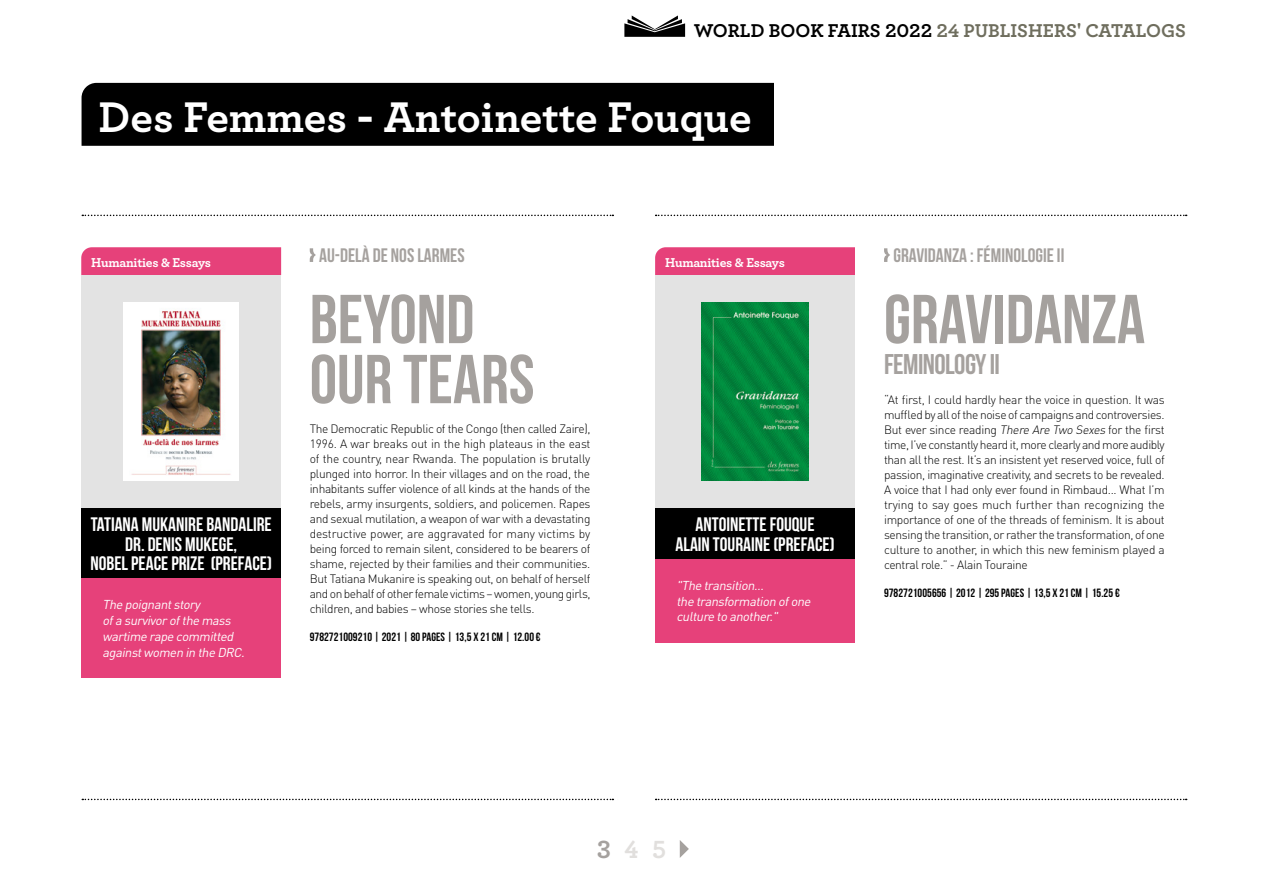
<style>
.page{position:relative;width:1263px;height:893px;background:#fff}
.page>*{position:absolute;margin:0;border:0;box-sizing:border-box;transform-origin:0 0}
.t1{font:69px/60px "Bebas Neue";color:#a5a19e}
.t2{font:700 45px "Archer";color:#fff}
.t3{font:28.5px "Bebas Neue";letter-spacing:-.02em;color:#a5a19e}
.t4{font:700 26.1px "Archer";color:#e1dfdd}
.t5{font:19.5px/19.5px "Bebas Neue";color:#fff;text-align:center}
.t6{font:19.5px "Bebas Neue";color:#a5a19e}
.t7{font:700 19.5px "Archer";color:#6f6e5e}
.t8{font:700 13.5px "Archer";letter-spacing:-.02em;color:#fff}
.t9{font:italic 12.75px/15.8px "DIN Pro";color:#fff}
.t10{font:300 12px/15px "DIN Pro";letter-spacing:-.03em;color:#000;text-align:justify}
.t11{font:12px "Bebas Neue";letter-spacing:.005em;color:#000}
.s1{color:#000}
.s2{font-style:italic}
.s3{color:#a5a19e}
</style>
<div class="page">
<svg style="left:310px;top:248px;width:6px;height:14px"></svg>
<svg style="left:82px;top:215px;width:531px;height:1px"></svg>
<svg style="left:656px;top:215px;width:531px;height:1px"></svg>
<svg style="left:884px;top:248px;width:6px;height:14px"></svg>
<svg style="left:82px;top:799px;width:531px;height:1px"></svg>
<svg style="left:656px;top:799px;width:531px;height:1px"></svg>
<svg style="left:624px;top:15px;width:61px;height:22px"></svg>
<div style="left:82px;top:83px;width:692px;height:63px;background:#000"></div>
<svg style="left:680px;top:840px;width:9px;height:18px"></svg>
<div style="left:655px;top:247px;width:200px;height:28px;background:#e6417a"></div>
<div style="left:655px;top:275px;width:200px;height:233px;background:#e3e3e3"></div>
<img style="left:701px;top:302px;width:108px;height:179px">
<div style="left:655px;top:508px;width:200px;height:51px;background:#000"></div>
<div style="left:655px;top:559px;width:200px;height:84px;background:#e6417a"></div>
<div style="left:81px;top:247px;width:200px;height:28px;background:#e6417a"></div>
<div style="left:81px;top:275px;width:200px;height:233px;background:#e3e3e3"></div>
<img style="left:124px;top:302px;width:115px;height:179px">
<div style="left:81px;top:508px;width:200px;height:71px;background:#000"></div>
<div style="left:81px;top:578px;width:200px;height:100px;background:#e6417a"></div>
<h3 class="t7" style="left:694px;top:15px;width:494px"><span class="s1">WORLD BOOK FAIRS 2022</span> 24 PUBLISHERS' CATALOGS</h3>
<h2 class="t2" style="left:99px;top:82px;width:655px">Des Femmes - Antoinette Fouque</h2>
<p class="t8" style="left:91px;top:251px;width:121px">Humanities &amp; Essays</p>
<h3 class="t5" style="left:90px;top:514px;width:183px">TATIANA MUKANIRE BANDALIRE<br>DR. DENIS MUKEGE,<br>NOBEL PEACE PRIZE (PREFACE)</h3>
<p class="t9" style="left:103px;top:596px;width:147px">The poignantstory<br>ofa survivorofthe mass wartime rape committed againstwomen in the DRC.</p>
<h3 class="t6" style="left:319px;top:244px;width:147px">AU-DELÀ DE NOS LARMES</h3>
<h1 class="t1" style="left:310px;top:288px;width:226px">BEYOND<br>OUR TEARS</h1>
<p class="t10" style="left:310px;top:421px;width:282px">The Democratic Republic of the Congo (then called Zaire), 1996. A war breaks out in the high plateaus in the east of the country, near Rwanda. The population is brutally plunged into horror. In their villages and on the road, the inhabitants suffer violence of all kinds at the hands of the rebels, army insurgents, soldiers, and policemen. Rapes and sexual mutilation, a weapon of war with a devastating destructive power, are aggravated for many victims by being forced to remain silent, considered to be bearers of shame, rejected by their families and their communities.<br>But Tatiana Mukanire is speaking out, on behalf of herself and on behalf of other female victims – women, young girls, children, and babies – whose stories she tells.</p>
<p class="t11" style="left:310px;top:630px;width:232px">9782721009210 | 2021 | 80 PAGES | 13,5 X 21 CM | 12.00 €</p>
<p class="t8" style="left:665px;top:251px;width:121px">Humanities &amp; Essays</p>
<h3 class="t5" style="left:675px;top:514px;width:161px">ANTOINETTE FOUQUE<br>ALAIN TOURAINE (PREFACE)</h3>
<p class="t9" style="left:676px;top:577px;width:139px">"The transition…<br>the transformation ofone culture to another."</p>
<h3 class="t6" style="left:893px;top:244px;width:172px">GRAVIDANZA : FÉMINOLOGIE II</h3>
<h1 class="t1" style="left:884px;top:288px;width:263px">GRAVIDANZA</h1>
<h3 class="t3" style="left:884px;top:349px;width:117px">FEMINOLOGY II</h3>
<p class="t10" style="left:884px;top:392px;width:282px">“At first, I could hardly hear the voice in question. It was muffled by all of the noise of campaigns and controversies.<br>But ever since reading <span class="s2">There Are Two Sexes</span> for the first time, I’ve constantly heard it, more clearly and more audibly than all the rest. It’s an insistent yet reserved voice, full of passion, imaginative creativity, and secrets to be revealed.<br>A voice that I had only ever found in Rimbaud... What I’m trying to say goes much further than recognizing the importance of one of the threads of feminism. It is about sensing the transition, or rather the transformation, of one culture to another, in which this new feminism played a central role.” - Alain Touraine</p>
<p class="t11" style="left:884px;top:586px;width:237px">9782721005656 | 2012 | 295 PAGES | 13,5 X 21 CM | 15.25 €</p>
<h3 class="t4" style="left:597px;top:829px;width:70px"><span class="s3">3</span> 4 5</h3>
</div>
